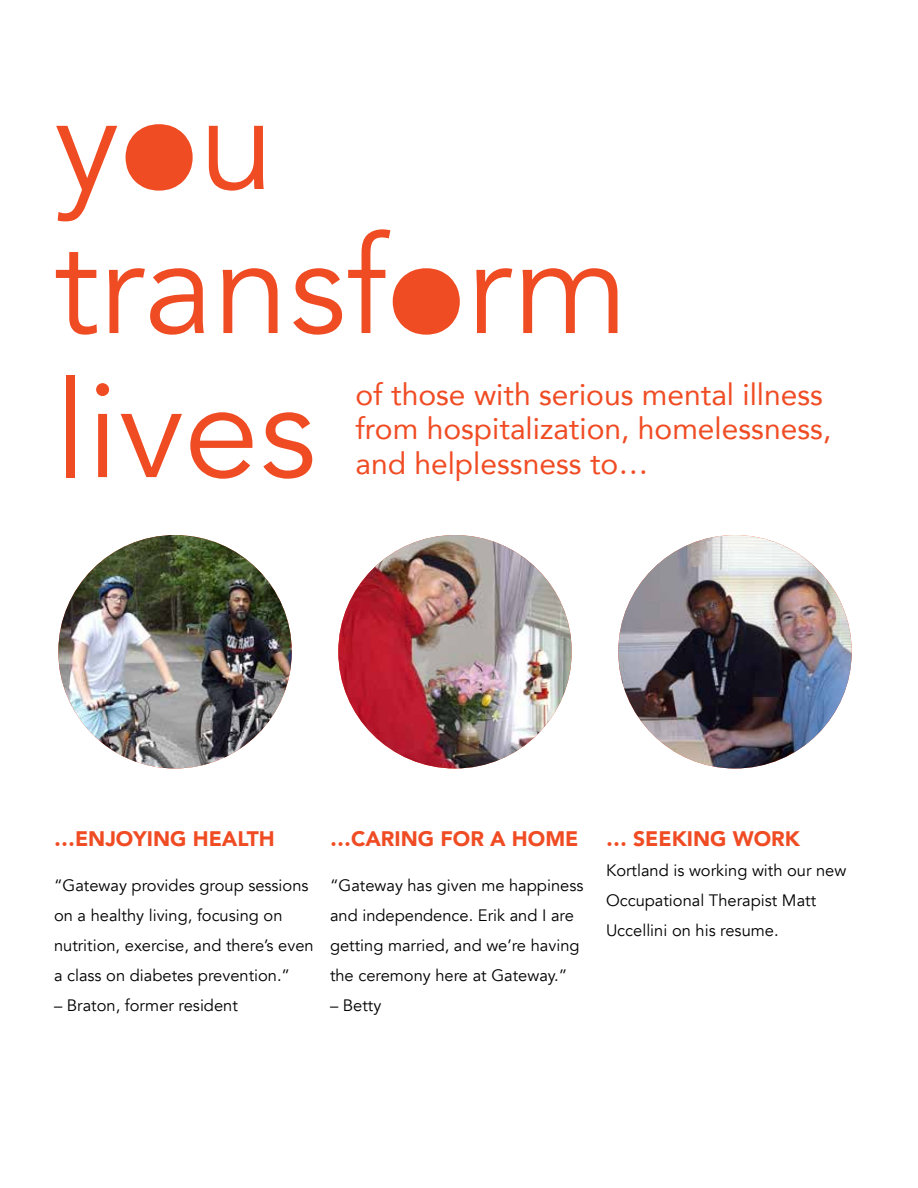
<style>
.page{position:relative;width:918px;height:1188px;background:#fff}
.page>*{position:absolute;margin:0;border:0;box-sizing:border-box;transform-origin:0 0}
.t1{font:135px/144px "Avenir";color:#f04c24}
.t2{font:30px/34.5px "Avenir";color:#f04c24}
.t3{font:900 21px "Avenir";color:#f04c24}
.t4{font:16.5px/30px "Avenir";color:#000}
</style>
<div class="page">
<div style="left:132px;top:127px;width:58px;height:59px;background:#f04c24;border-radius:50%"></div>
<div style="left:401px;top:271px;width:58px;height:58px;background:#f04c24;border-radius:50%"></div>
<img style="left:58px;top:535px;width:234px;height:233px;border-radius:117px">
<img style="left:338px;top:535px;width:234px;height:233px;border-radius:117px">
<img style="left:618px;top:535px;width:234px;height:233px;border-radius:117px">
<h1 class="t1" style="left:54px;top:73px;width:576px">you transform lives</h1>
<h2 class="t2" style="left:356px;top:376px;width:477px">of those with serious mental illness from hospitalization, homelessness, and helplessness to…</h2>
<p class="t3" style="left:54px;top:821px;width:222px">…ENJOYING HEALTH</p>
<p class="t4" style="left:54px;top:871px;width:261px">“Gateway provides group sessions on a healthy living, focusing on nutrition, exercise, and there’s even a class on diabetes prevention.”</p>
<p class="t4" style="left:54px;top:991px;width:185px">– Braton, former resident</p>
<p class="t3" style="left:330px;top:821px;width:250px">…CARING FOR A HOME</p>
<p class="t4" style="left:330px;top:871px;width:255px">“Gateway has given me happiness and independence. Erik and I are getting married, and we’re having the ceremony here at Gateway.”</p>
<p class="t4" style="left:330px;top:991px;width:53px">– Betty</p>
<p class="t3" style="left:606px;top:821px;width:196px">… SEEKING WORK</p>
<p class="t4" style="left:606px;top:856px;width:242px">Kortland is working with our new<br>Occupational Therapist Matt<br>Uccellini on his resume.</p>
</div>
